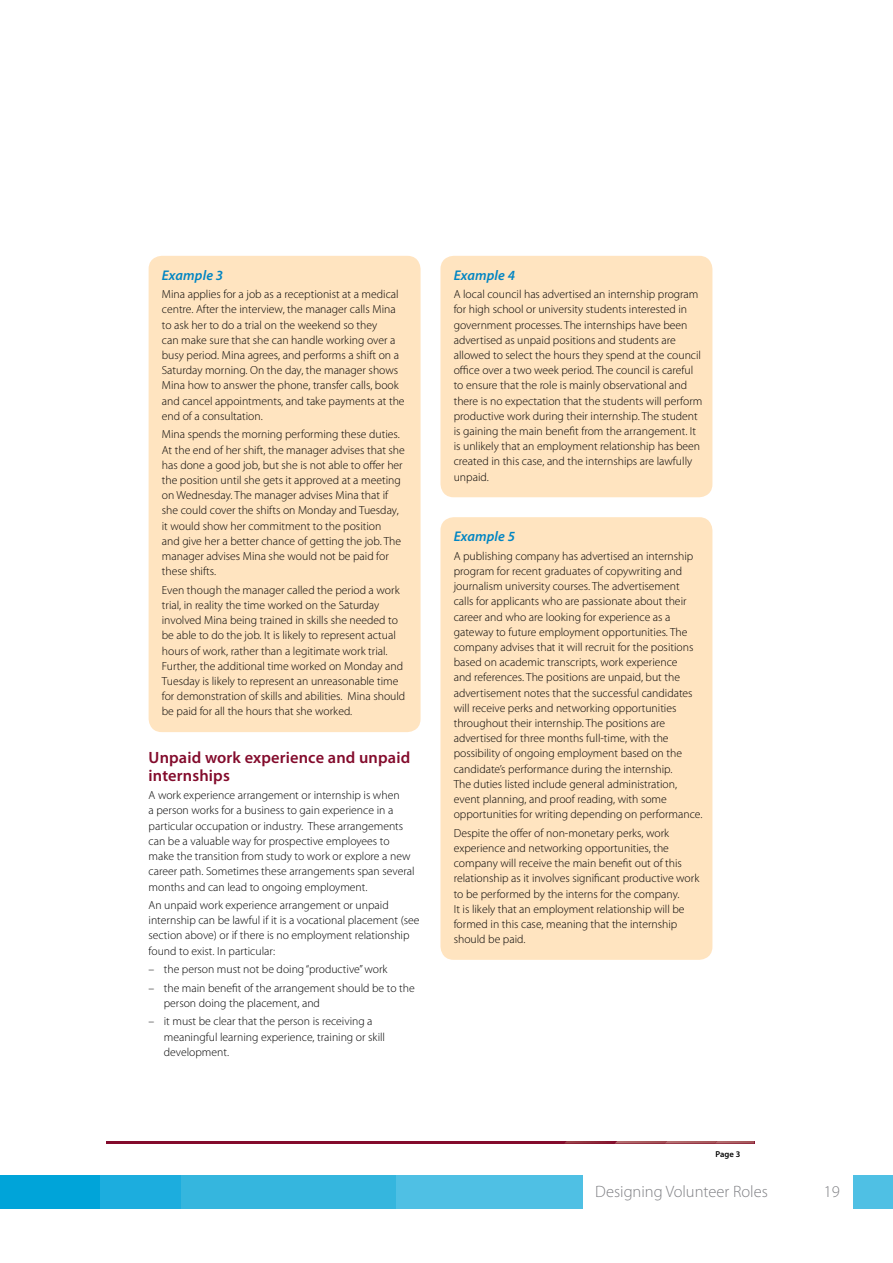
<style>
.page{position:relative;width:893px;height:1263px;background:#fff}
.page>*{position:absolute;margin:0;border:0;box-sizing:border-box;transform-origin:0 0}
.t1{font:300 16.5px "Myriad Pro";color:#808185}
.t2{font:600 16.35px/17.5px "Myriad Pro";letter-spacing:.01em;color:#830b2c}
.t3{font:italic 600 14.1px "Myriad Pro";letter-spacing:.01em;color:#0085c3}
.t4{font:300 11.7px/15.1px "Myriad Pro";color:#000}
.t5{font:600 8.55px "Myriad Pro";color:#000}
</style>
<div class="page">
<div style="left:0;top:1176px;width:100px;height:33px;background:#00a4d9"></div>
<div style="left:100px;top:1176px;width:81px;height:33px;background:#1cadde"></div>
<div style="left:181px;top:1176px;width:215px;height:33px;background:#35b6de"></div>
<div style="left:854px;top:1176px;width:39px;height:33px;background:#4fc0e4"></div>
<div style="left:396px;top:1176px;width:187px;height:33px;background:#4fc0e4"></div>
<div style="left:149px;top:256px;width:272px;height:476px;background:#ffe4c0;border-radius:13px"></div>
<div style="left:440px;top:256px;width:272px;height:241px;background:#ffe4c0;border-radius:13px"></div>
<div style="left:440px;top:517px;width:272px;height:443px;background:#ffe4c0;border-radius:13px"></div>
<hr style="left:106px;top:1141px;width:648px;height:2px;background:#830b2c">
<svg style="left:565px;top:1141px;width:189px;height:2px"></svg>
<p class="t3" style="left:162px;top:266px;width:63px">Example 3</p>
<p class="t4" style="left:162px;top:287px;width:244px">Mina applies for a job as a receptionist at a medical centre. After the interview, the manager calls Mina to ask her to do a trial on the weekend so they<br>can make sure that she can handle working over a busy period. Mina agrees, and performs a shift on a Saturday morning. On the day, the manager shows Mina how to answer the phone, transfer calls, book and cancel appointments, and take payments at the end of a consultation.</p>
<p class="t4" style="left:162px;top:427px;width:244px">Mina spends the morning performing these duties.<br>At the end of her shift, the manager advises that she has done a good job, but she is not able to offer her the position until she gets it approved at a meeting on Wednesday. The manager advises Mina that if she could cover the shifts on Monday and Tuesday, it would show her commitment to the position<br>and give her a better chance of getting the job. The manager advises Mina she would not be paid for these shifts.</p>
<p class="t4" style="left:162px;top:582px;width:245px">Even though the manager called the period a work trial, in reality the time worked on the Saturday involved Mina being trained in skills she needed to be able to do the job. It is likely to represent actual hours of work, rather than a legitimate work trial.<br>Further, the additional time worked on Monday and Tuesday is likely to represent an unreasonable time for demonstration of skills and abilities. Mina should be paid for all the hours that she worked.</p>
<h2 class="t2" style="left:149px;top:748px;width:263px">Unpaid work experience and unpaid internships</h2>
<p class="t4" style="left:149px;top:788px;width:268px">A work experience arrangement or internship is when<br>a person works for a business to gain experience in a particular occupation or industry. These arrangements can be a valuable way for prospective employees to make the transition from study to work or explore a new career path. Sometimes these arrangements span several months and can lead to ongoing employment.</p>
<p class="t4" style="left:149px;top:897px;width:272px">An unpaid work experience arrangement or unpaid internship can be lawful if it is a vocational placement (see section above) or if there is no employment relationship found to exist. In particular:</p>
<p class="t4" style="left:149px;top:962px;width:240px">– the person must not be doing “productive” work</p>
<p class="t4" style="left:164px;top:980px;width:252px;text-indent:-15px">– the main benefit of the arrangement should be to the person doing the placement, and</p>
<p class="t4" style="left:164px;top:1014px;width:223px;text-indent:-15px">– it must be clear that the person is receiving a meaningful learning experience, training or skill development.</p>
<p class="t3" style="left:454px;top:266px;width:63px">Example 4</p>
<p class="t4" style="left:454px;top:287px;width:250px">A local council has advertised an internship program for high school or university students interested in government processes. The internships have been advertised as unpaid positions and students are allowed to select the hours they spend at the council office over a two week period. The council is careful to ensure that the role is mainly observational and there is no expectation that the students will perform productive work during their internship. The student is gaining the main benefit from the arrangement. It is unlikely that an employment relationship has been created in this case, and the internships are lawfully unpaid.</p>
<p class="t3" style="left:454px;top:527px;width:63px">Example 5</p>
<p class="t4" style="left:454px;top:548px;width:250px">A publishing company has advertised an internship program for recent graduates of copywriting and journalism university courses. The advertisement<br>calls for applicants who are passionate about their career and who are looking for experience as a gateway to future employment opportunities. The company advises that it will recruit for the positions based on academic transcripts, work experience<br>and references. The positions are unpaid, but the advertisement notes that the successful candidates will receive perks and networking opportunities throughout their internship. The positions are advertised for three months full-time, with the possibility of ongoing employment based on the candidate’s performance during the internship.<br>The duties listed include general administration, event planning, and proof reading, with some opportunities for writing depending on performance.</p>
<p class="t4" style="left:454px;top:825px;width:247px">Despite the offer of non-monetary perks, work experience and networking opportunities, the company will receive the main benefit out of this relationship as it involves significant productive work to be performed by the interns for the company.<br>It is likely that an employment relationship will be formed in this case, meaning that the internship should be paid.</p>
<p class="t5" style="left:716px;top:1149px;width:26px">Page 3</p>
<h1 class="t1" style="left:595px;top:1182px;width:174px">Designing Volunteer Roles</h1>
<h1 class="t1" style="left:824px;top:1182px;width:18px">19</h1>
</div>
